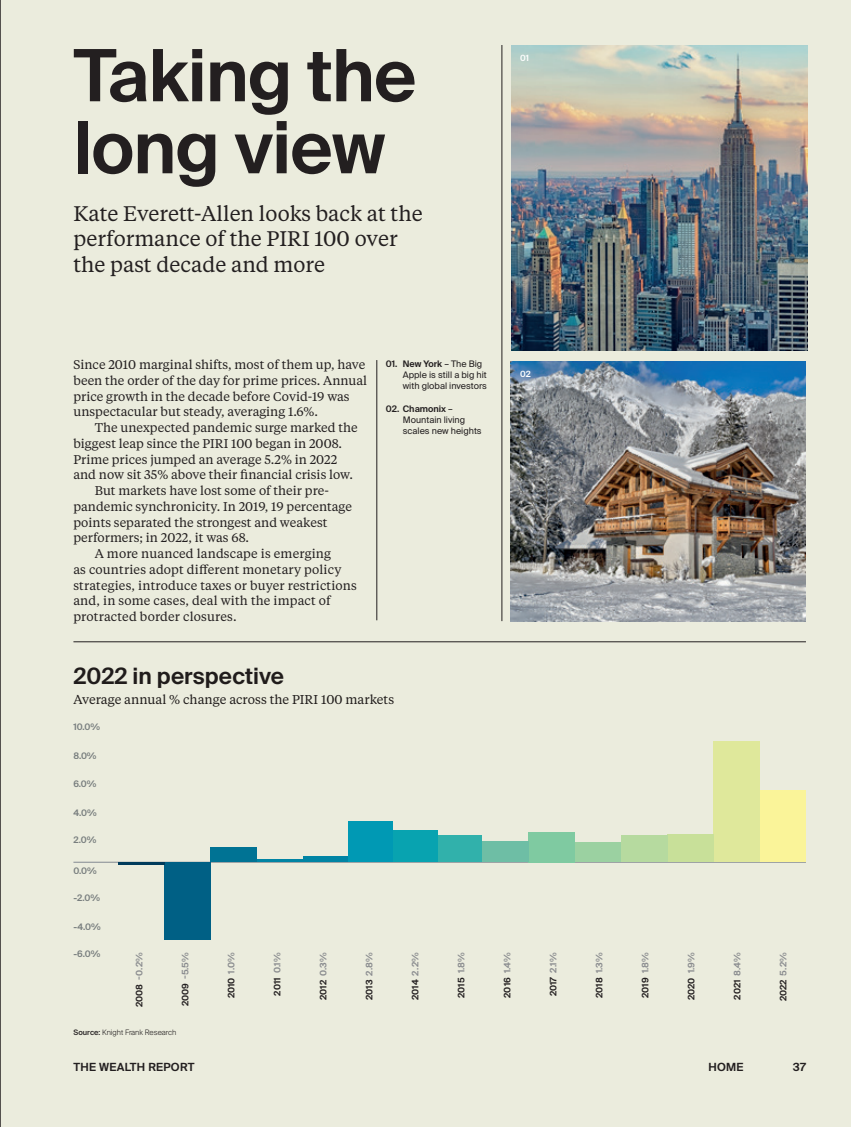
<style>
.page{position:relative;width:851px;height:1127px;background:#fff}
.page>*{position:absolute;margin:0;border:0;box-sizing:border-box;transform-origin:0 0}
.t1{font:600 72px/72px "Suisse Intl";letter-spacing:-.01em;color:#231f20}
.t2{font:600 22.5px "Suisse Intl";color:#231f20}
.t3{font:21px/25.5px "Tiempos Text";color:#231f20}
.t4{font:12.75px "Tiempos Text";color:#231f20}
.t5{font:12.6px/15.8px "Tiempos Text";color:#231f20}
.t6{font:600 11.25px "Suisse Intl";letter-spacing:.025em;color:#231f20}
.t7{font:600 9px "Suisse Intl";color:#231f20}
.t8{font:9px/11.2px "Suisse Intl";color:#231f20}
.t9{font:600 9px "Suisse Intl";color:#838992}
.t10{font:600 9px "Suisse Intl";color:#8a8c8f}
.t11{font:600 8.55px "Suisse Intl";color:#fff}
.t12{font:300 7.5px "Suisse Intl";color:#231f20}
.s1{font-weight:600}
.s2{color:#231f20}
.s3{color:#8a8c8f}
.s4{font-weight:500}
</style>
<div class="page">
<div style="left:0;top:0;width:850px;height:1127px;background:#ebecdd"></div>
<img style="left:511px;top:45px;width:296px;height:305px">
<hr style="left:73px;top:862px;width:732px;height:1px;background:#838992">
<hr style="left:73px;top:641px;width:732px;height:1px;background:#231f20">
<div style="left:759px;top:790px;width:46px;height:72px;background:#faf499"></div>
<div style="left:713px;top:742px;width:46px;height:120px;background:#dfe89b"></div>
<div style="left:667px;top:834px;width:46px;height:28px;background:#c8e099"></div>
<div style="left:620px;top:836px;width:47px;height:26px;background:#b6da9f"></div>
<div style="left:574px;top:842px;width:47px;height:20px;background:#9bd1a1"></div>
<div style="left:528px;top:832px;width:46px;height:30px;background:#7fcaa1"></div>
<div style="left:482px;top:841px;width:46px;height:21px;background:#6ebea5"></div>
<div style="left:437px;top:836px;width:45px;height:26px;background:#31b1ab"></div>
<div style="left:392px;top:831px;width:45px;height:31px;background:#08a3b0"></div>
<div style="left:348px;top:821px;width:45px;height:41px;background:#0099b4"></div>
<div style="left:303px;top:857px;width:45px;height:5px;background:#0084a4"></div>
<hr style="left:257px;top:859px;width:46px;height:3px;background:#0084a4">
<div style="left:210px;top:848px;width:47px;height:14px;background:#007394"></div>
<div style="left:164px;top:862px;width:46px;height:77px;background:#006085"></div>
<hr style="left:118px;top:862px;width:46px;height:2px;background:#003b5b">
<hr style="left:376px;top:360px;width:1px;height:260px;background:#231f20">
<hr style="left:501px;top:45px;width:1px;height:576px;background:#231f20">
<img style="left:510px;top:361px;width:295px;height:260px">
<h1 class="t1" style="left:73px;top:40px;width:344px">Taking the long view</h1>
<h3 class="t3" style="left:73px;top:200px;width:351px">Kate Everett-Allen looks back at the performance of the PIRI 100 over the past decade and more</h3>
<p class="t5" style="left:73px;top:356px;width:295px">Since 2010 marginal shifts, most of them up, have been the order of the day for prime prices. Annual price growth in the decade before Covid-19 was unspectacular but steady, averaging 1.6%.</p>
<p class="t5" style="left:95px;top:419px;width:264px">The unexpected pandemic surge marked the</p>
<p class="t5" style="left:73px;top:435px;width:270px">biggest leap since the PIRI 100 began in 2008.</p>
<p class="t5" style="left:73px;top:451px;width:265px">Prime prices jumped an average 5.2% in 2022</p>
<p class="t5" style="left:73px;top:466px;width:281px">and now sit 35% above their financial crisis low.</p>
<p class="t5" style="left:95px;top:482px;width:236px">But markets have lost some of their pre-</p>
<p class="t5" style="left:73px;top:498px;width:280px">pandemic synchronicity. In 2019, 19 percentage</p>
<p class="t5" style="left:73px;top:514px;width:255px">points separated the strongest and weakest</p>
<p class="t5" style="left:73px;top:529px;width:177px">performers; in 2022, it was 68.</p>
<p class="t5" style="left:95px;top:545px;width:238px">A more nuanced landscape is emerging</p>
<p class="t5" style="left:73px;top:561px;width:269px">as countries adopt different monetary policy</p>
<p class="t5" style="left:73px;top:577px;width:285px">strategies, introduce taxes or buyer restrictions</p>
<p class="t5" style="left:73px;top:592px;width:259px">and, in some cases, deal with the impact of</p>
<p class="t5" style="left:73px;top:608px;width:165px">protracted border closures.</p>
<p class="t8" style="left:403px;top:358px;width:86px;text-indent:-17px"><span class="s1">01. New York</span> – The Big<br>Apple is still a big hit with global investors</p>
<p class="t8" style="left:403px;top:403px;width:80px;text-indent:-17px"><span class="s1">02. Chamonix</span> –<br>Mountain living scales new heights</p>
<h2 class="t2" style="left:73px;top:663px;width:212px">2022 in perspective</h2>
<p class="t4" style="left:73px;top:691px;width:322px">Average annual % change across the PIRI 100 markets</p>
<p class="t9" style="left:73px;top:722px;width:28px">10.0%</p>
<p class="t9" style="left:73px;top:750px;width:25px">8.0%</p>
<p class="t11" style="left:520px;top:53px;width:10px">01</p>
<p class="t11" style="left:520px;top:369px;width:12px">02</p>
<p class="t9" style="left:73px;top:779px;width:25px">6.0%</p>
<p class="t9" style="left:73px;top:808px;width:25px">4.0%</p>
<p class="t9" style="left:73px;top:835px;width:25px">2.0%</p>
<p class="t9" style="left:73px;top:865px;width:25px">0.0%</p>
<p class="t9" style="left:73px;top:893px;width:28px">-2.0%</p>
<p class="t9" style="left:73px;top:921px;width:29px">-4.0%</p>
<p class="t9" style="left:73px;top:949px;width:28px">-6.0%</p>
<p class="t10" style="left:134px;top:1007px;width:56px;rotate:-90deg"><span class="s2">2008</span> -0.2%</p>
<p class="t7" style="left:456px;top:998px;width:47px;rotate:-90deg">2015 <span class="s3">1.8%</span></p>
<p class="t10" style="left:180px;top:1006px;width:55px;rotate:-90deg"><span class="s2">2009</span> -5.5%</p>
<p class="t7" style="left:502px;top:998px;width:47px;rotate:-90deg">2016 <span class="s3">1.4%</span></p>
<p class="t7" style="left:272px;top:995px;width:44px;rotate:-90deg">2011 <span class="s3">0.1%</span></p>
<p class="t7" style="left:594px;top:998px;width:47px;rotate:-90deg">2018 <span class="s3">1.3%</span></p>
<p class="t7" style="left:318px;top:1000px;width:49px;rotate:-90deg">2012 <span class="s3">0.3%</span></p>
<p class="t7" style="left:640px;top:998px;width:47px;rotate:-90deg">2019 <span class="s3">1.8%</span></p>
<p class="t7" style="left:364px;top:1000px;width:49px;rotate:-90deg">2013 <span class="s3">2.8%</span></p>
<p class="t7" style="left:410px;top:1000px;width:49px;rotate:-90deg">2014 <span class="s3">2.2%</span></p>
<p class="t7" style="left:686px;top:1000px;width:49px;rotate:-90deg">2020 <span class="s3">1.9%</span></p>
<p class="t7" style="left:732px;top:999px;width:49px;rotate:-90deg">2021 <span class="s3">8.4%</span></p>
<p class="t7" style="left:778px;top:1001px;width:50px;rotate:-90deg">2022 <span class="s3">5.2%</span></p>
<p class="t7" style="left:226px;top:998px;width:47px;rotate:-90deg">2010 <span class="s3">1.0%</span></p>
<p class="t7" style="left:548px;top:996px;width:45px;rotate:-90deg">2017 <span class="s3">2.1%</span></p>
<p class="t12" style="left:73px;top:1028px;width:104px"><span class="s4">Source:</span> Knight Frank Research</p>
<p class="t6" style="left:73px;top:1061px;width:122px">THE WEALTH REPORT</p>
<p class="t6" style="left:708px;top:1061px;width:36px">HOME</p>
<p class="t6" style="left:792px;top:1061px;width:15px">37</p>
</div>
